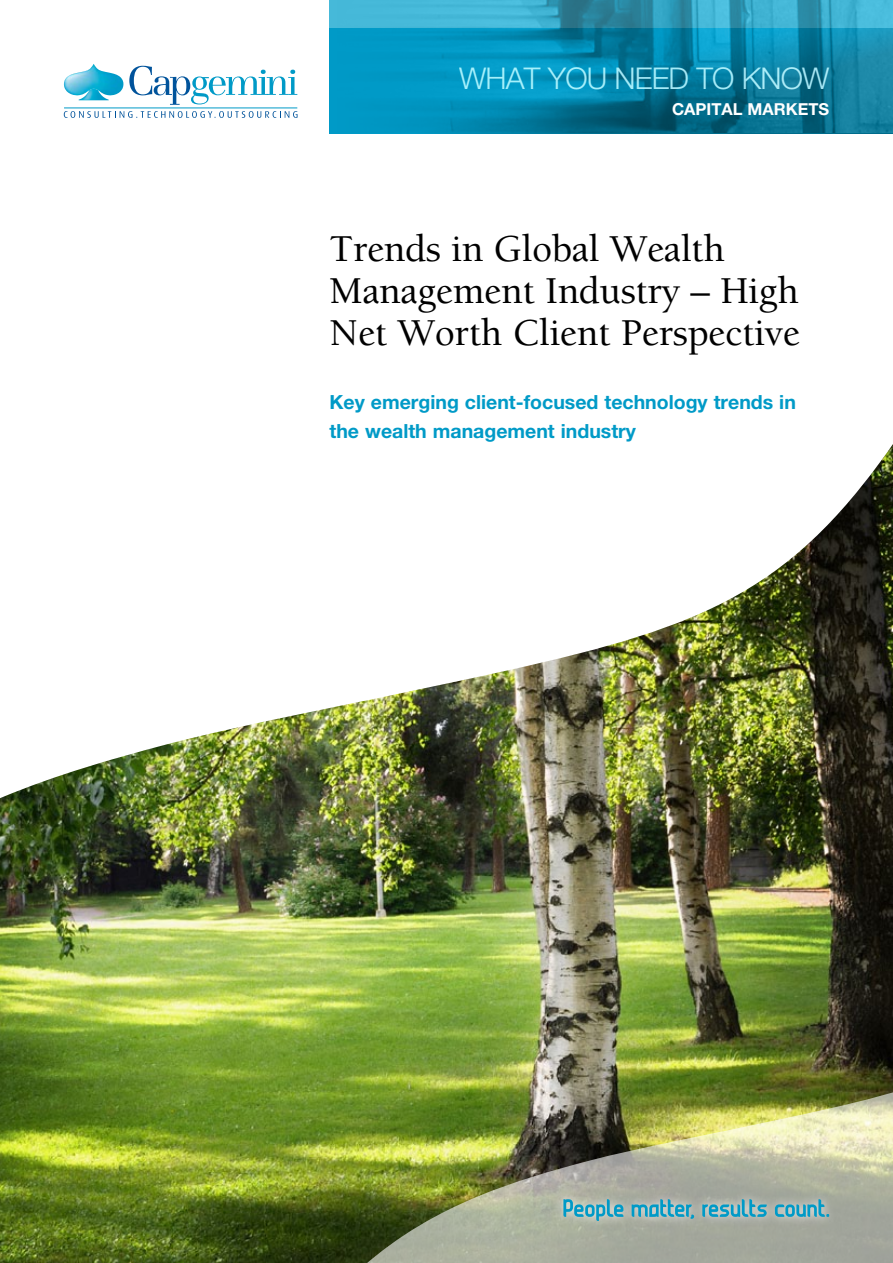
<style>
.page{position:relative;width:893px;height:1263px;background:#fff}
.page>*{position:absolute;margin:0;border:0;box-sizing:border-box;transform-origin:0 0}
.t1{font:500 39px/42px "Berkeley Std";letter-spacing:-.01em;color:#000}
.t2{font:300 30px "Helvetica Neue LT Std";letter-spacing:-.03em;color:#a5d7e9}
.t3{font:700 19.5px/28.5px "Helvetica Neue LT Std";color:#009ac7}
.t4{font:700 16.5px "Helvetica Neue LT Std";color:#fff}
</style>
<div class="page">
<img style="left:79px;top:96px;width:30px;height:4px">
<img style="left:64px;top:64px;width:59px;height:32px">
<svg style="left:129px;top:66px;width:168px;height:39px"></svg>
<svg style="left:64px;top:111px;width:234px;height:7px"></svg>
<hr style="left:64px;top:107px;width:233px;height:1px;background:#009ac7">
<img style="left:330px;top:0;width:563px;height:133px">
<img style="left:0;top:444px;width:893px;height:819px">
<img style="left:353px;top:1088px;width:540px;height:175px">
<div style="left:554px;top:1190px;width:284px;height:40px;background:#fff;opacity:.9"></div>
<svg style="left:563px;top:1199px;width:60px;height:22px"></svg>
<svg style="left:632px;top:1199px;width:62px;height:20px"></svg>
<svg style="left:775px;top:1199px;width:54px;height:18px"></svg>
<svg style="left:702px;top:1199px;width:65px;height:18px"></svg>
<h2 class="t2" style="left:459px;top:60px;width:371px">WHAT YOU NEED TO KNOW</h2>
<p class="t4" style="left:672px;top:99px;width:159px">CAPITAL MARKETS</p>
<h1 class="t1" style="left:330px;top:229px;width:472px">Trends in Global Wealth<br>Management Industry – High<br>Net Worth Client Perspective</h1>
<p class="t3" style="left:330px;top:388px;width:468px">Key emerging client-focused technology trends in the wealth management industry</p>
</div>
